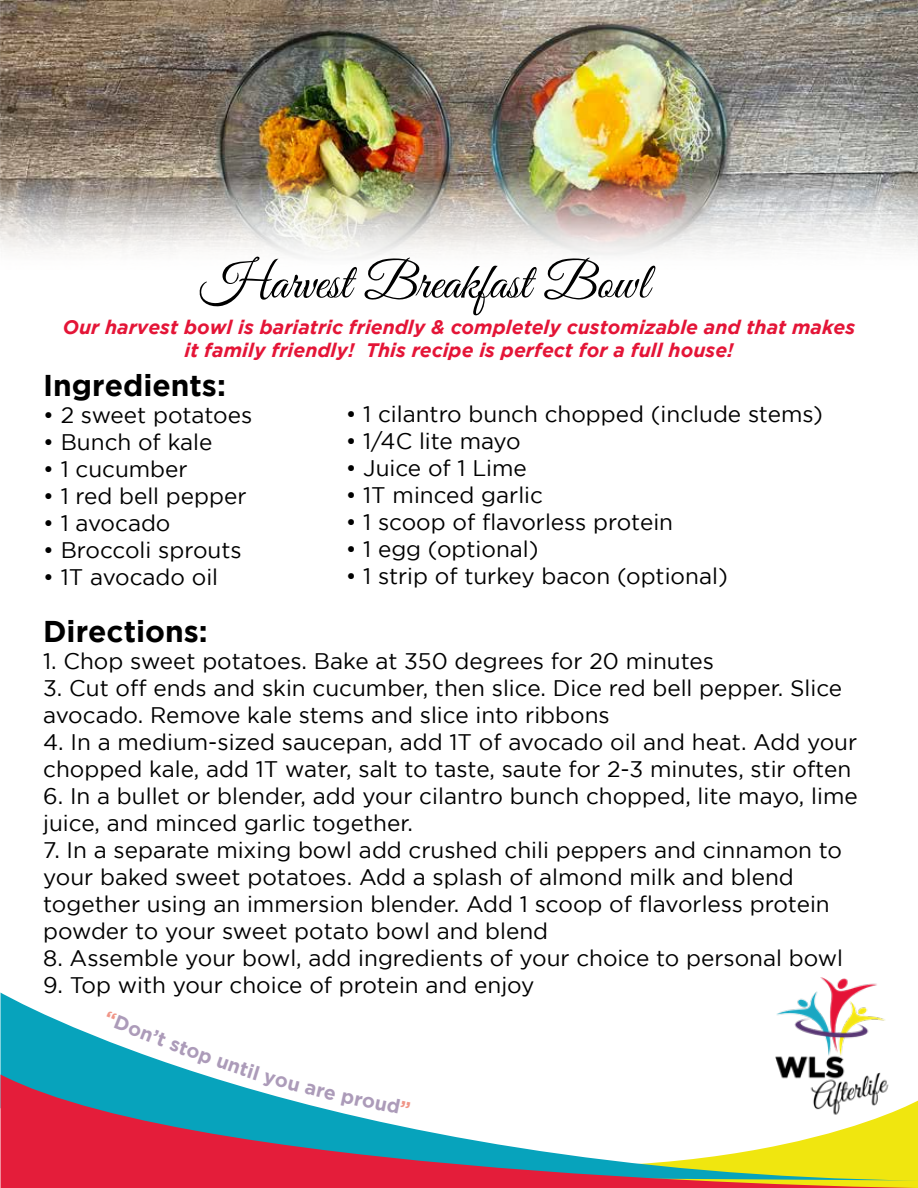
<style>
.page{position:relative;width:918px;height:1188px;background:#fff}
.page>*{position:absolute;margin:0;border:0;box-sizing:border-box;transform-origin:0 0}
.t1{font:51px "Great Vibes";color:#000}
.t2{font:700 30px "Gotham";color:#000}
.t3{font:22.5px/27px "Gotham";color:#000}
.t4{font:italic 700 19.5px/23.4px "Gotham";color:#e41537;text-align:center}
.t5{font:700 19.5px "Gotham";color:#ac9bb9}
</style>
<div class="page">
<svg style="left:1px;top:993px;width:185px;height:81px;fill:#07a3bc"></svg>
<svg style="left:1px;top:1074px;width:917px;height:114px"></svg>
<img style="left:1px;top:0;width:917px;height:258px">
<img style="left:775px;top:978px;width:117px;height:141px">
<svg style="left:107px;top:1011px;width:24px;height:21px"></svg>
<svg style="left:186px;top:1069px;width:150px;height:31px"></svg>
<svg style="left:401px;top:1101px;width:9px;height:8px"></svg>
<h1 class="t1" style="left:200px;top:254px;width:450px">Harvest Breakfast Bowl</h1>
<p class="t4" style="left:63px;top:315px;width:794px">Our harvest bowl is bariatric friendly &amp; completely customizable and that makes it family friendly! This recipe is perfect for a full house!</p>
<h2 class="t2" style="left:43px;top:368px;width:184px">Ingredients:</h2>
<p class="t3" style="left:43px;top:401px;width:211px">• 2 sweet potatoes</p>
<p class="t3" style="left:43px;top:428px;width:171px">• Bunch of kale</p>
<p class="t3" style="left:43px;top:455px;width:146px">• 1 cucumber</p>
<p class="t3" style="left:43px;top:482px;width:205px">• 1 red bell pepper</p>
<p class="t3" style="left:43px;top:509px;width:129px">• 1 avocado</p>
<p class="t3" style="left:43px;top:536px;width:200px">• Broccoli sprouts</p>
<p class="t3" style="left:43px;top:563px;width:177px">• 1T avocado oil</p>
<h2 class="t2" style="left:43px;top:614px;width:166px">Directions:</h2>
<p class="t3" style="left:43px;top:647px;width:672px">1. Chop sweet potatoes. Bake at 350 degrees for 20 minutes</p>
<p class="t3" style="left:43px;top:674px;width:800px">3. Cut off ends and skin cucumber, then slice. Dice red bell pepper. Slice avocado. Remove kale stems and slice into ribbons</p>
<p class="t3" style="left:43px;top:728px;width:816px">4. In a medium-sized saucepan, add 1T of avocado oil and heat. Add your chopped kale, add 1T water, salt to taste, saute for 2-3 minutes, stir often</p>
<p class="t3" style="left:43px;top:782px;width:816px">6. In a bullet or blender, add your cilantro bunch chopped, lite mayo, lime juice, and minced garlic together.</p>
<p class="t3" style="left:43px;top:836px;width:800px">7. In a separate mixing bowl add crushed chili peppers and cinnamon to your baked sweet potatoes. Add a splash of almond milk and blend together using an immersion blender. Add 1 scoop of flavorless protein powder to your sweet potato bowl and blend</p>
<p class="t3" style="left:43px;top:944px;width:801px">8. Assemble your bowl, add ingredients of your choice to personal bowl</p>
<p class="t3" style="left:43px;top:971px;width:493px">9. Top with your choice of protein and enjoy</p>
<p class="t3" style="left:346px;top:401px;width:479px">• 1 cilantro bunch chopped (include stems)</p>
<p class="t3" style="left:346px;top:428px;width:177px">• 1/4C lite mayo</p>
<p class="t3" style="left:346px;top:455px;width:183px">• Juice of 1 Lime</p>
<p class="t3" style="left:346px;top:482px;width:199px">• 1T minced garlic</p>
<p class="t3" style="left:346px;top:509px;width:329px">• 1 scoop of flavorless protein</p>
<p class="t3" style="left:346px;top:536px;width:194px">• 1 egg (optional)</p>
<p class="t3" style="left:346px;top:563px;width:384px">• 1 strip of turkey bacon (optional)</p>
<p class="t5" style="left:133px;top:1016px;width:64px;rotate:21deg">on’t st</p>
<p class="t5" style="left:344px;top:1084px;width:61px;rotate:12deg">proud</p>
</div>
